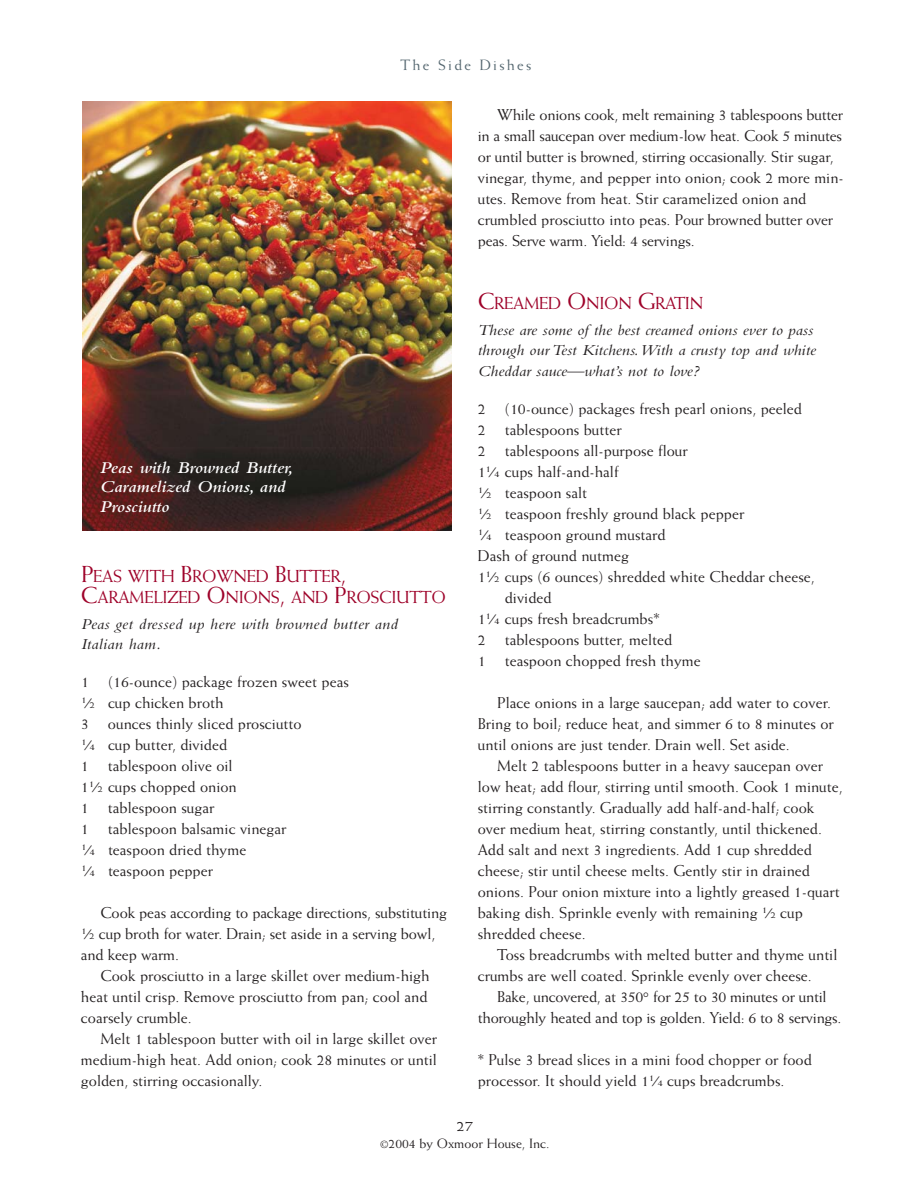
<style>
.page{position:relative;width:918px;height:1188px;background:#fff}
.page>*{position:absolute;margin:0;border:0;box-sizing:border-box;transform-origin:0 0}
.t1{font:17.4px/21px "Weiss";letter-spacing:-.02em;color:#9e0229}
.t2{font:17.25px/19.5px "Bembo Semibold Italic Os F";color:#fff;scale:1.1 1}
.t3{font:15.75px/21px "Weiss";color:#231f20}
.t4{font:15.75px/21px "Bembo Italic Os F";color:#231f20;scale:1.1 1}
.t5{font:15px "Weiss";letter-spacing:.15em;color:#54666f}
.t6{font:15px "Weiss";color:#231f20;scale:1.1 1}
.t7{font:13.5px "Weiss";color:#231f20}
.s1{font-size:23.25px}
.s2{font-size:9.45px}
.s3{font-size:10.5px}
</style>
<div class="page">
<img style="left:83px;top:102px;width:369px;height:429px">
<p class="t5" style="left:401px;top:59px;width:132px">The Side Dishes</p>
<p class="t2" style="left:100px;top:459px;width:177px">Peas with Browned Butter,<br>Caramelized Onions, and<br>Prosciutto</p>
<p class="t1" style="left:81px;top:567px;width:366px"><span class="s1">P</span>EAS WITH <span class="s1">B</span>ROWNED <span class="s1">B</span>UTTER<span class="s1">,<br>C</span>ARAMELIZED <span class="s1">O</span>NIONS<span class="s1">,</span> AND <span class="s1">P</span>ROSCIUTTO</p>
<p class="t4" style="left:81px;top:615px;width:290px">Peas get dressed up here with browned butter and<br>Italian ham.</p>
<p class="t3" style="left:81px;top:672px;width:269px">1 (16-ounce) package frozen sweet peas<br><sup>1</sup>⁄<span class="s2">2</span> cup chicken broth<br>3 ounces thinly sliced prosciutto<br><sup>1</sup>⁄<span class="s2">4</span> cup butter, divided<br>1 tablespoon olive oil<br>1<sup>1</sup>⁄<span class="s2">2</span> cups chopped onion<br>1 tablespoon sugar<br>1 tablespoon balsamic vinegar<br><sup>1</sup>⁄<span class="s2">4</span> teaspoon dried thyme<br><sup>1</sup>⁄<span class="s2">4</span> teaspoon pepper</p>
<p class="t3" style="left:100px;top:903px;width:348px">Cook peas according to package directions, substituting</p>
<p class="t3" style="left:81px;top:924px;width:356px"><sup>1</sup>⁄<span class="s2">2</span> cup broth for water. Drain; set aside in a serving bowl,</p>
<p class="t3" style="left:81px;top:945px;width:100px">and keep warm.</p>
<p class="t3" style="left:100px;top:966px;width:331px">Cook prosciutto in a large skillet over medium-high</p>
<p class="t3" style="left:81px;top:987px;width:348px">heat until crisp. Remove prosciutto from pan; cool and</p>
<p class="t3" style="left:81px;top:1008px;width:112px">coarsely crumble.</p>
<p class="t3" style="left:100px;top:1029px;width:338px">Melt 1 tablespoon butter with oil in large skillet over</p>
<p class="t3" style="left:81px;top:1050px;width:357px">medium-high heat. Add onion; cook 28 minutes or until</p>
<p class="t3" style="left:81px;top:1071px;width:183px">golden, stirring occasionally.</p>
<p class="t3" style="left:478px;top:105px;width:368px;text-indent:19px">While onions cook, melt remaining 3 tablespoons butter in a small saucepan over medium-low heat. Cook 5 minutes or until butter is browned, stirring occasionally. Stir sugar, vinegar, thyme, and pepper into onion; cook 2 more min&shy;utes. Remove from heat. Stir caramelized onion and crumbled prosciutto into peas. Pour browned butter over peas. Serve warm. Yield: 4 servings.</p>
<p class="t1" style="left:478px;top:294px;width:227px"><span class="s1">C</span>REAMED <span class="s1">O</span>NION <span class="s1">G</span>RATIN</p>
<p class="t4" style="left:478px;top:321px;width:309px">These are some of the best creamed onions ever to pass through our Test Kitchens.With a crusty top and white<br>Cheddar sauce—what’s not to love?</p>
<p class="t3" style="left:478px;top:399px;width:326px">2 (10-ounce) packages fresh pearl onions, peeled</p>
<p class="t3" style="left:478px;top:420px;width:145px">2 tablespoons butter</p>
<p class="t3" style="left:478px;top:441px;width:212px">2 tablespoons all-purpose flour</p>
<p class="t3" style="left:478px;top:462px;width:142px">1<sup>1</sup>⁄<span class="s2">4</span> cups half-and-half</p>
<p class="t3" style="left:478px;top:483px;width:111px"><sup>1</sup>⁄<span class="s2">2</span> teaspoon salt</p>
<p class="t3" style="left:478px;top:504px;width:268px"><sup>1</sup>⁄<span class="s2">2</span> teaspoon freshly ground black pepper</p>
<p class="t3" style="left:478px;top:525px;width:189px"><sup>1</sup>⁄<span class="s2">4</span> teaspoon ground mustard</p>
<p class="t3" style="left:478px;top:546px;width:153px">Dash of ground nutmeg</p>
<p class="t3" style="left:478px;top:567px;width:339px">1<sup>1</sup>⁄<span class="s2">2</span> cups (6 ounces) shredded white Cheddar cheese,</p>
<p class="t3" style="left:505px;top:588px;width:48px">divided</p>
<p class="t3" style="left:478px;top:609px;width:183px">1<sup>1</sup>⁄<span class="s2">4</span> cups fresh breadcrumbs*</p>
<p class="t3" style="left:478px;top:630px;width:196px">2 tablespoons butter, melted</p>
<p class="t3" style="left:478px;top:651px;width:225px">1 teaspoon chopped fresh thyme</p>
<p class="t3" style="left:497px;top:693px;width:335px">Place onions in a large saucepan; add water to cover.</p>
<p class="t3" style="left:478px;top:714px;width:358px">Bring to boil; reduce heat, and simmer 6 to 8 minutes or</p>
<p class="t3" style="left:478px;top:735px;width:314px">until onions are just tender. Drain well. Set aside.</p>
<p class="t3" style="left:497px;top:756px;width:327px">Melt 2 tablespoons butter in a heavy saucepan over</p>
<p class="t3" style="left:478px;top:777px;width:366px">low heat; add flour, stirring until smooth. Cook 1 minute,</p>
<p class="t3" style="left:478px;top:798px;width:338px">stirring constantly. Gradually add half-and-half; cook</p>
<p class="t3" style="left:478px;top:819px;width:346px">over medium heat, stirring constantly, until thickened.</p>
<p class="t3" style="left:478px;top:840px;width:336px">Add salt and next 3 ingredients. Add 1 cup shredded</p>
<p class="t3" style="left:478px;top:861px;width:334px">cheese; stir until cheese melts. Gently stir in drained</p>
<p class="t3" style="left:478px;top:882px;width:363px">onions. Pour onion mixture into a lightly greased 1-quart</p>
<p class="t3" style="left:478px;top:903px;width:327px">baking dish. Sprinkle evenly with remaining <sup>1</sup>⁄<span class="s2">2</span> cup</p>
<p class="t3" style="left:478px;top:924px;width:109px">shredded cheese.</p>
<p class="t3" style="left:497px;top:945px;width:342px">Toss breadcrumbs with melted butter and thyme until</p>
<p class="t3" style="left:478px;top:966px;width:336px">crumbs are well coated. Sprinkle evenly over cheese.</p>
<p class="t3" style="left:497px;top:987px;width:331px">Bake, uncovered, at 350° for 25 to 30 minutes or until</p>
<p class="t3" style="left:478px;top:1008px;width:365px">thoroughly heated and top is golden. Yield: 6 to 8 servings.</p>
<p class="t3" style="left:478px;top:1050px;width:336px">* Pulse 3 bread slices in a mini food chopper or food processor. It should yield 1<sup>1</sup>⁄<span class="s2">4</span> cups breadcrumbs.</p>
<p class="t6" style="left:457px;top:1120px;width:16px">27</p>
<p class="t7" style="left:380px;top:1138px;width:171px"><span class="s3">©</span>2004 by Oxmoor House, Inc.</p>
</div>
